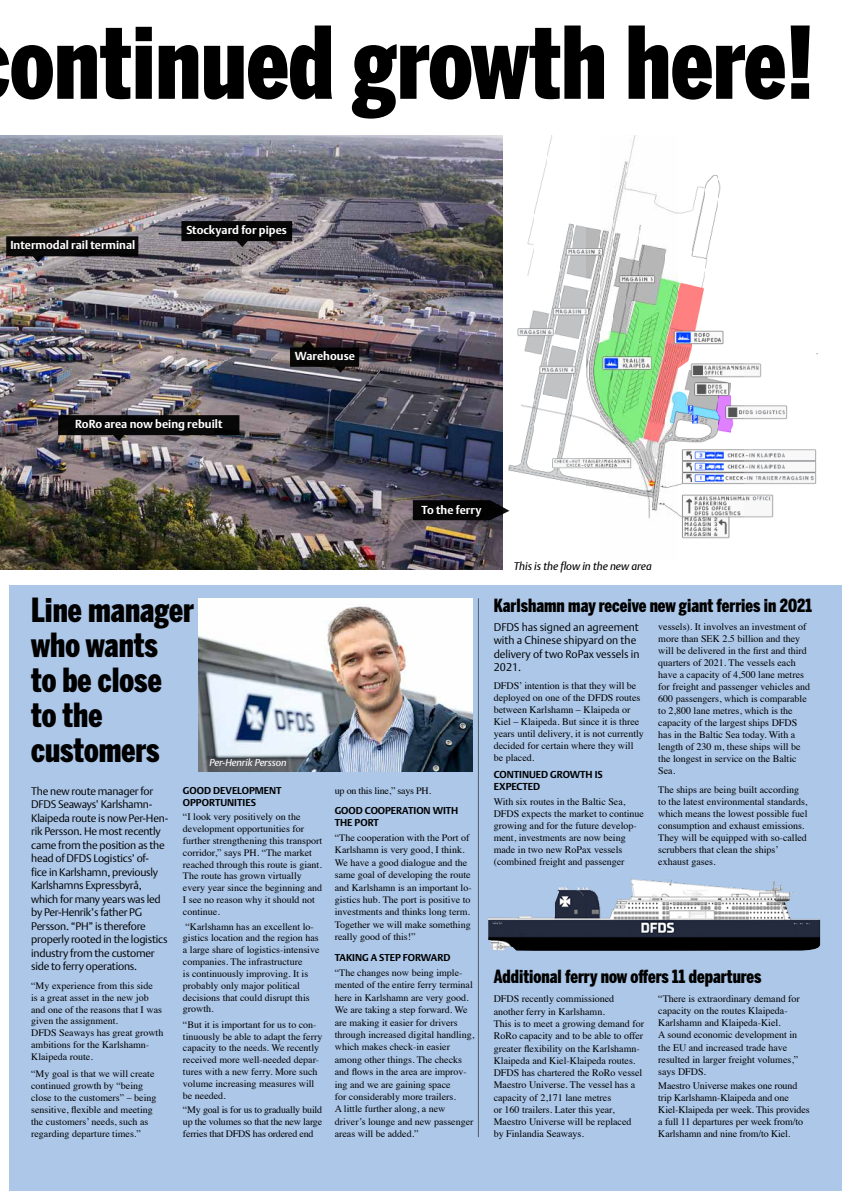
<style>
.page{position:relative;width:842px;height:1191px;background:#fff}
.page>*{position:absolute;margin:0;border:0;box-sizing:border-box;transform-origin:0 0}
.t1{font:900 99px "Benton Sans Comp";color:#000}
.t2{font:900 33px/35px "Benton Sans Comp";color:#000}
.t3{font:900 18px "Benton Sans Comp";color:#000}
.t4{font:700 11.5px "DTL Argo T";color:#fff}
.t5{font:300 11px/13.2px "DTL Argo T";color:#000}
.t6{font:italic 11px "DTL Argo T";color:#000}
.t7{font:300 10.8px/13.5px "DTL Argo T";letter-spacing:-.02em;color:#000}
.t8{font:10px/12px "Times";color:#000}
.t9{font:700 10px/12px "DTL Argo T";color:#000}
.t10{font:italic 10px "DTL Argo T";letter-spacing:-.005em;color:#fff}
.t11{font:9.9px/11.8px "Times";color:#000}
.t12{font:700 9.9px/11.8px "DTL Argo T";color:#000}
.t13{font:9.9px "Times";letter-spacing:-.02em;color:#000}
</style>
<div class="page">
<div style="left:9px;top:585px;width:833px;height:606px;background:#acc7e8"></div>
<img style="left:488px;top:878px;width:332px;height:72px">
<img style="left:199px;top:598px;width:273px;height:174px">
<hr style="left:478px;top:598px;width:1px;height:539px;background:#000">
<img style="left:508px;top:135px;width:309px;height:404px">
<img style="left:0;top:135px;width:503px;height:435px">
<svg style="left:6px;top:236px;width:132px;height:26px;background:#292728"></svg>
<svg style="left:181px;top:221px;width:111px;height:26px;background:#242224"></svg>
<svg style="left:413px;top:500px;width:96px;height:20px;background:#141315"></svg>
<svg style="left:58px;top:415px;width:181px;height:26px;background:#262323"></svg>
<svg style="left:290px;top:340px;width:69px;height:33px;background:#221e20"></svg>
<h1 class="t1" style="left:10px;top:5px;width:805px">ontinued growth here!</h1>
<p class="t4" style="left:10px;top:238px;width:126px">Intermodal rail terminal</p>
<p class="t4" style="left:186px;top:223px;width:102px">Stockyard for pipes</p>
<p class="t4" style="left:75px;top:417px;width:149px">RoRo area now being rebuilt</p>
<p class="t4" style="left:295px;top:349px;width:62px">Warehouse</p>
<p class="t4" style="left:422px;top:503px;width:61px">To the ferry</p>
<h2 class="t2" style="left:31px;top:592px;width:164px">Line manager who wants<br>to be close to the customers</h2>
<p class="t10" style="left:210px;top:757px;width:79px">Per-Henrik Persson</p>
<p class="t7" style="left:31px;top:784px;width:139px">The new route manager for<br>DFDS Seaways’ Karlshamn-<br>Klaipeda route is now Per-Hen&shy;rik Persson. He most recently came from the position as the head of DFDS Logistics’ of-<br>fice in Karlshamn, previously<br>Karlshamns Expressbyrå, which for many years was led by Per-Henrik’s father PG<br>Persson. “PH” is therefore properly rooted in the logistics industry from the customer side to ferry operations.</p>
<p class="t11" style="left:31px;top:979px;width:134px">“My experience from this side<br>is a great asset in the new job and one of the reasons that I was given the assignment.<br>DFDS Seaways has great growth ambitions for the Karlshamn-<br>Klaipeda route.</p>
<p class="t11" style="left:31px;top:1067px;width:127px">“My goal is that we will create continued growth by “being close to the customers” – being sensitive, flexible and meeting the customers’ needs, such as regarding departure times.”</p>
<p class="t12" style="left:183px;top:784px;width:100px">GOOD DEVELOPMENT<br>OPPORTUNITIES</p>
<p class="t11" style="left:183px;top:810px;width:141px">“I look very positively on the development opportunities for further strengthening this transport corridor,” says PH. “The market reached through this route is giant.<br>The route has grown virtually every year since the beginning and<br>I see no reason why it should not continue.</p>
<p class="t11" style="left:183px;top:919px;width:138px">“Karlshamn has an excellent lo&shy;gistics location and the region has a large share of logistics-intensive companies. The infrastructure<br>is continuously improving. It is probably only major political decisions that could disrupt this growth.</p>
<p class="t11" style="left:183px;top:1017px;width:141px">“But it is important for us to con&shy;tinuously be able to adapt the ferry capacity to the needs. We recently received more well-needed depar&shy;tures with a new ferry. More such volume increasing measures will be needed.</p>
<p class="t11" style="left:183px;top:1103px;width:141px;text-align:justify">“My goal is for us to gradually build up the volumes so that the new large ferries that DFDS has ordered end</p>
<p class="t13" style="left:335px;top:781px;width:98px">up on this line,” says PH.</p>
<p class="t12" style="left:335px;top:804px;width:125px">GOOD COOPERATION WITH<br>THE PORT</p>
<p class="t11" style="left:335px;top:830px;width:138px;line-height:12.4px">“The cooperation with the Port of<br>Karlshamn is very good, I think.<br>We have a good dialogue and the same goal of developing the route and Karlshamn is an important lo&shy;gistics hub. The port is positive to investments and thinks long term.<br>Together we will make something really good of this!”</p>
<p class="t12" style="left:335px;top:951px;width:117px">TAKING A STEP FORWARD</p>
<p class="t11" style="left:335px;top:965px;width:141px;line-height:12.4px">“The changes now being imple&shy;mented of the entire ferry terminal here in Karlshamn are very good.<br>We are taking a step forward. We are making it easier for drivers through increased digital handling, which makes check-in easier among other things. The checks and flows in the area are improv&shy;ing and we are gaining space<br>for considerably more trailers.<br>A little further along, a new driver’s lounge and new passenger areas will be added.”</p>
<p class="t6" style="left:514px;top:559px;width:140px">This is the flow in the new area</p>
<h3 class="t3" style="left:494px;top:595px;width:320px">Karlshamn may receive new giant ferries in 2021</h3>
<p class="t5" style="left:494px;top:620px;width:147px">DFDS has signed an agreement with a Chinese shipyard on the delivery of two RoPax vessels in<br>2021.</p>
<p class="t8" style="left:494px;top:678px;width:152px">DFDS’ intention is that they will be deployed on one of the DFDS routes between Karlshamn – Klaipeda or<br>Kiel – Klaipeda. But since it is three years until delivery, it is not currently decided for certain where they will be placed.</p>
<p class="t9" style="left:494px;top:768px;width:110px">CONTINUED GROWTH IS<br>EXPECTED</p>
<p class="t8" style="left:494px;top:795px;width:152px">With six routes in the Baltic Sea,<br>DFDS expects the market to continue growing and for the future develop&shy;ment, investments are now being made in two new RoPax vessels (combined freight and passenger</p>
<p class="t8" style="left:658px;top:620px;width:153px">vessels). It involves an investment of more than SEK 2.5 billion and they will be delivered in the first and third quarters of 2021. The vessels each have a capacity of 4,500 lane metres for freight and passenger vehicles and 600 passengers, which is comparable to 2,800 lane metres, which is the capacity of the largest ships DFDS has in the Baltic Sea today. With a length of 230 m, these ships will be the longest in service on the Baltic Sea.</p>
<p class="t8" style="left:658px;top:783px;width:151px">The ships are being built according to the latest environmental standards, which means the lowest possible fuel consumption and exhaust emissions.<br>They will be equipped with so-called scrubbers that clean the ships’ exhaust gases.</p>
<h3 class="t3" style="left:494px;top:966px;width:269px">Additional ferry now offers 11 departures</h3>
<p class="t8" style="left:494px;top:992px;width:152px;line-height:12.3px">DFDS recently commissioned another ferry in Karlshamn.<br>This is to meet a growing demand for<br>RoRo capacity and to be able to offer greater flexibility on the Karlshamn-<br>Klaipeda and Kiel-Klaipeda routes.<br>DFDS has chartered the RoRo vessel<br>Maestro Universe. The vessel has a capacity of 2,171 lane metres<br>or 160 trailers. Later this year,<br>Maestro Universe will be replaced<br>by Finlandia Seaways.</p>
<p class="t8" style="left:658px;top:992px;width:143px">“There is extraordinary demand for capacity on the routes Klaipeda-<br>Karlshamn and Klaipeda-Kiel.<br>A sound economic development in the EU and increased trade have resulted in larger freight volumes,” says DFDS.</p>
<p class="t8" style="left:658px;top:1079px;width:153px">Maestro Universe makes one round trip Karlshamn-Klaipeda and one Kiel-Klaipeda per week. This provides a full 11 departures per week from/to Karlshamn and nine from/to Kiel.</p>
</div>
